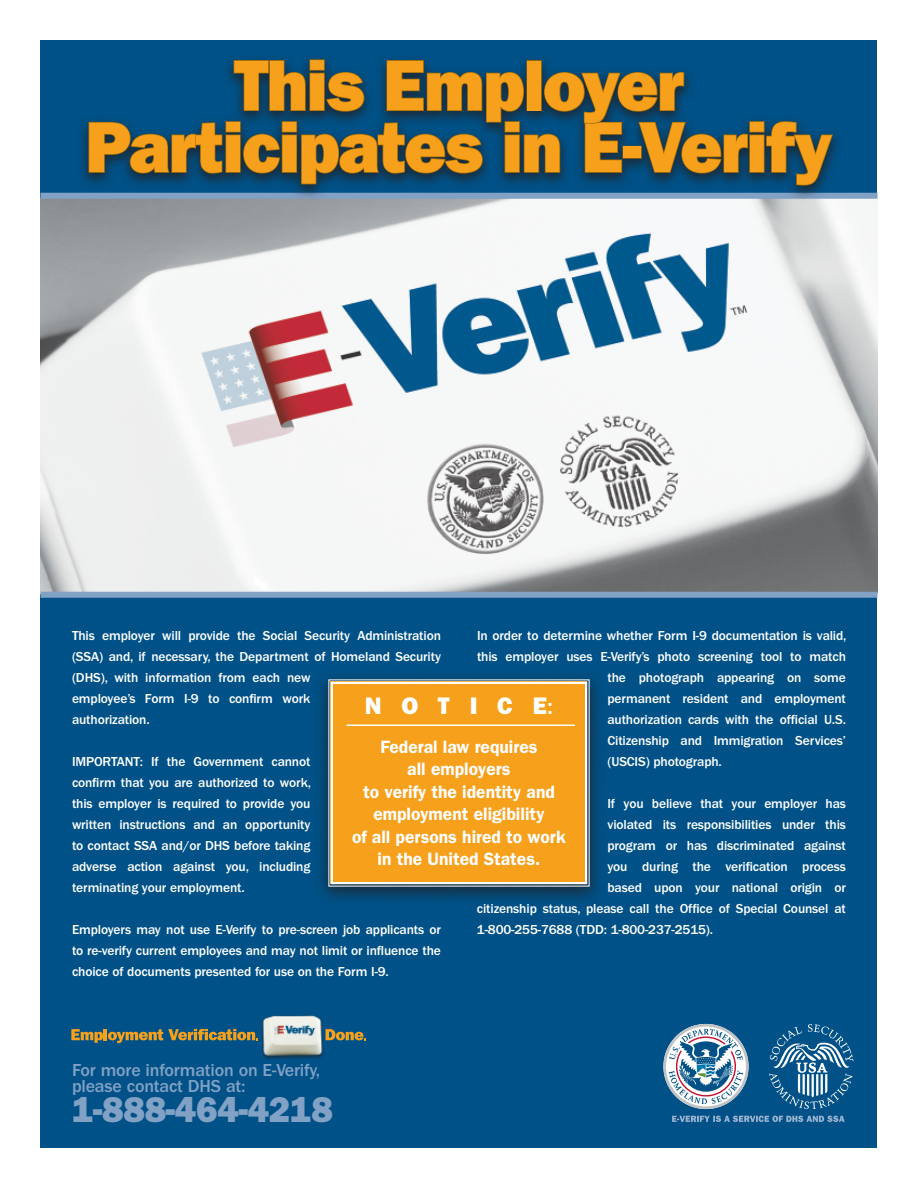
<style>
.page{position:relative;width:918px;height:1188px;background:#fff}
.page>*{position:absolute;margin:0;border:0;box-sizing:border-box;transform-origin:0 0}
.t1{font:800 72px "Franklin Gothic LT";letter-spacing:-.015em;color:#f6a01b}
.t2{font:800 36px "Franklin Gothic LT";letter-spacing:-.01em;color:#81a1c5}
.t3{font:800 24px "Franklin Gothic LT";letter-spacing:.825em;color:#fff}
.t4{font:600 18px/22.5px "Franklin Gothic LT";color:#fff;text-align:center}
.t5{font:500 18px/16.5px "Franklin Gothic LT";letter-spacing:-.01em;color:#81a1c5}
.t6{font:500 13.5px/21px "Franklin Gothic LT";letter-spacing:-.01em;color:#fff;text-align:justify}
.s1{font-weight:500}
</style>
<div class="page">
<img style="left:40px;top:199px;width:838px;height:393px">
<div style="left:40px;top:594px;width:838px;height:554px;background:#005187"></div>
<div style="left:40px;top:40px;width:838px;height:158px;background:#005187"></div>
<div style="left:40px;top:592px;width:838px;height:6px;background:#81a1c5"></div>
<div style="left:40px;top:193px;width:838px;height:6px;background:#81a1c5"></div>
<svg style="left:663px;top:1024px;width:86px;height:85px"></svg>
<svg style="left:769px;top:1024px;width:85px;height:85px"></svg>
<svg style="left:672px;top:1116px;width:173px;height:6px"></svg>
<img style="left:261px;top:1015px;width:67px;height:44px">
<svg style="left:71px;top:1029px;width:187px;height:14px"></svg>
<svg style="left:326px;top:1029px;width:40px;height:11px"></svg>
<div style="left:76px;top:52px;width:842px;height:181px;background:#231f20;opacity:.75"></div>
<svg style="left:88px;top:59px;width:746px;height:127px"></svg>
<div style="left:312px;top:668px;width:333px;height:278px;background:#231f20;opacity:.75"></div>
<div style="left:328px;top:679px;width:262px;height:208px;background:#f6a01b"></div>
<div style="left:331px;top:682px;width:256px;height:202px;border:2px solid #fff"></div>
<hr style="left:346px;top:724px;width:229px;height:2px;background:#fff">
<h1 class="t1" style="left:234px;top:43px;width:452px">This Employer</h1>
<h1 class="t1" style="left:86px;top:105px;width:748px">Participates in E-Verify</h1>
<p class="t6" style="left:72px;top:625px;width:371px;text-align:left">This employer will provide the Social Security Administration (SSA) and, if necessary, the Department of Homeland Security (DHS), with information from each new<br>employee’s Form I-9 to confirm work<br>authorization.</p>
<p class="t6" style="left:72px;top:751px;width:241px">IMPORTANT: If the Government cannot confirm that you are authorized to work, this employer is required to provide you written instructions and an opportunity to contact SSA and/or DHS before taking adverse action against you, including terminating your employment.</p>
<p class="t6" style="left:72px;top:919px;width:371px">Employers may not use E-Verify to pre-screen job applicants or to re-verify current employees and may not limit or influence the choice of documents presented for use on the Form I-9.</p>
<p class="t6" style="left:477px;top:625px;width:371px">In order to determine whether Form I-9 documentation is valid,</p>
<p class="t6" style="left:477px;top:646px;width:370px">this employer uses E-Verify’s photo screening tool to match</p>
<p class="t6" style="left:607px;top:667px;width:240px">the photograph appearing on some</p>
<p class="t6" style="left:607px;top:688px;width:240px">permanent resident and employment</p>
<p class="t6" style="left:607px;top:709px;width:240px">authorization cards with the official U.S.</p>
<p class="t6" style="left:607px;top:730px;width:240px">Citizenship and Immigration Services’</p>
<p class="t6" style="left:607px;top:751px;width:116px">(USCIS) photograph.</p>
<p class="t6" style="left:607px;top:793px;width:240px">If you believe that your employer has</p>
<p class="t6" style="left:607px;top:814px;width:240px">violated its responsibilities under this</p>
<p class="t6" style="left:607px;top:835px;width:240px">program or has discriminated against</p>
<p class="t6" style="left:607px;top:856px;width:240px">you during the verification process</p>
<p class="t6" style="left:607px;top:877px;width:240px">based upon your national origin or</p>
<p class="t6" style="left:477px;top:898px;width:371px">citizenship status, please call the Office of Special Counsel at</p>
<p class="t6" style="left:477px;top:919px;width:238px">1-800-255-7688 (TDD: 1-800-237-2515).</p>
<h3 class="t3" style="left:365px;top:692px;width:190px">NOTICE<span class="s1">:</span></h3>
<h3 class="t4" style="left:352px;top:735px;width:215px">Federal law requires<br>all employers<br>to verify the identity and employment eligibility<br>of all persons hired to work in the United States.</h3>
<h3 class="t5" style="left:72px;top:1061px;width:250px">For more information on E-Verify, please contact DHS at:</h3>
<h2 class="t2" style="left:72px;top:1088px;width:262px">1-888-464-4218</h2>
</div>
